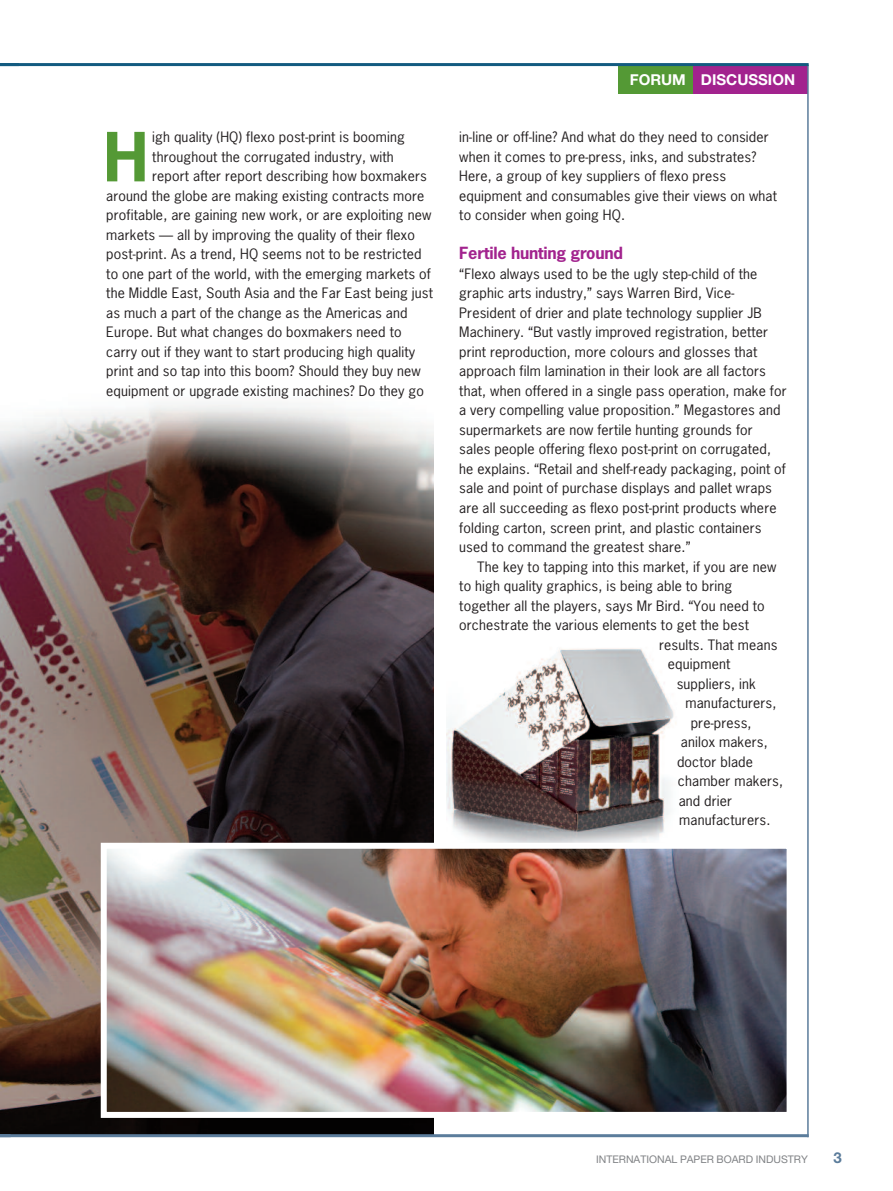
<style>
.page{position:relative;width:893px;height:1191px;background:#fff}
.page>*{position:absolute;margin:0;border:0;box-sizing:border-box;transform-origin:0 0}
.t1{font:700 63.6px "News Gothic";color:#549935;scale:1.04 1}
.t2{font:700 15.75px "News Gothic";letter-spacing:-.015em;color:#a2238e;scale:1.04 1}
.t3{font:700 15px "Helvetica Neue";color:#fff}
.t4{font:700 15px "Helvetica Neue";color:#5b7c9b}
.t5{font:13.5px/19.5px "News Gothic";letter-spacing:.01em;color:#231f20;scale:1.04 1}
.t6{font:10.5px "Helvetica Neue";color:#808285}
</style>
<div class="page">
<img style="left:0;top:403px;width:434px;height:731px">
<img style="left:446px;top:648px;width:228px;height:194px">
<div style="left:618px;top:65px;width:90px;height:29px;background:#549935"></div>
<div style="left:694px;top:65px;width:114px;height:29px;background:#a2238e"></div>
<hr style="left:807px;top:65px;width:2px;height:1072px;background:#5b7c9b">
<hr style="left:0;top:63px;width:809px;height:3px;background:#135b80">
<hr style="left:0;top:1134px;width:809px;height:3px;background:#5b7c9b">
<img style="left:108px;top:849px;width:678px;height:262px">
<div style="left:101px;top:842px;width:692px;height:276px;border:6px solid #fff"></div>
<h1 class="t1" style="left:103px;top:122px;width:45px">H</h1>
<p class="t5" style="left:152px;top:128px;width:245px">igh quality (HQ) flexo post-print is booming</p>
<p class="t5" style="left:152px;top:147px;width:234px">throughout the corrugated industry, with</p>
<p class="t5" style="left:152px;top:167px;width:266px">report after report describing how boxmakers</p>
<p class="t5" style="left:106px;top:186px;width:307px">around the globe are making existing contracts more</p>
<p class="t5" style="left:106px;top:206px;width:314px">profitable, are gaining new work, or are exploiting new</p>
<p class="t5" style="left:106px;top:225px;width:298px">markets — all by improving the quality of their flexo</p>
<p class="t5" style="left:106px;top:245px;width:305px">post-print. As a trend, HQ seems not to be restricted</p>
<p class="t5" style="left:106px;top:264px;width:314px">to one part of the world, with the emerging markets of</p>
<p class="t5" style="left:106px;top:284px;width:316px">the Middle East, South Asia and the Far East being just</p>
<p class="t5" style="left:106px;top:303px;width:291px">as much a part of the change as the Americas and</p>
<p class="t5" style="left:106px;top:323px;width:285px">Europe. But what changes do boxmakers need to</p>
<p class="t5" style="left:106px;top:342px;width:299px">carry out if they want to start producing high quality</p>
<p class="t5" style="left:106px;top:362px;width:304px">print and so tap into this boom? Should they buy new</p>
<p class="t5" style="left:106px;top:381px;width:307px">equipment or upgrade existing machines? Do they go</p>
<p class="t3" style="left:630px;top:70px;width:167px">FORUM DISCUSSION</p>
<p class="t5" style="left:459px;top:128px;width:307px">in-line or off-line? And what do they need to consider when it comes to pre-press, inks, and substrates?<br>Here, a group of key suppliers of flexo press equipment and consumables give their views on what to consider when going HQ.</p>
<p class="t2" style="left:459px;top:245px;width:159px">Fertile hunting ground</p>
<p class="t5" style="left:459px;top:264px;width:316px">“Flexo always used to be the ugly step-child of the graphic arts industry,” says Warren Bird, Vice-President of drier and plate technology supplier JB Machinery. “But vastly improved registration, better print reproduction, more colours and glosses that approach film lamination in their look are all factors that, when offered in a single pass operation, make for a very compelling value proposition.” Megastores and supermarkets are now fertile hunting grounds for sales people offering flexo post-print on corrugated, he explains. “Retail and shelf-ready packaging, point of sale and point of purchase displays and pallet wraps are all succeeding as flexo post-print products where folding carton, screen print, and plastic containers used to command the greatest share.”</p>
<p class="t5" style="left:477px;top:557px;width:289px">The key to tapping into this market, if you are new</p>
<p class="t5" style="left:459px;top:576px;width:264px">to high quality graphics, is being able to bring</p>
<p class="t5" style="left:459px;top:596px;width:295px">together all the players, says Mr Bird. “You need to</p>
<p class="t5" style="left:459px;top:615px;width:280px">orchestrate the various elements to get the best</p>
<p class="t5" style="left:659px;top:635px;width:115px">results. That means</p>
<p class="t5" style="left:668px;top:654px;width:62px">equipment</p>
<p class="t5" style="left:677px;top:674px;width:78px">suppliers, ink</p>
<p class="t5" style="left:685px;top:693px;width:89px">manufacturers,</p>
<p class="t5" style="left:691px;top:713px;width:60px">pre-press,</p>
<p class="t5" style="left:681px;top:732px;width:85px">anilox makers,</p>
<p class="t5" style="left:677px;top:752px;width:75px">doctor blade</p>
<p class="t5" style="left:678px;top:771px;width:103px">chamber makers,</p>
<p class="t5" style="left:679px;top:791px;width:53px">and drier</p>
<p class="t5" style="left:679px;top:810px;width:89px">manufacturers.</p>
<p class="t6" style="left:596px;top:1153px;width:213px">INTERNATIONAL PAPER BOARD INDUSTRY</p>
<p class="t4" style="left:834px;top:1148px;width:10px">3</p>
</div>
